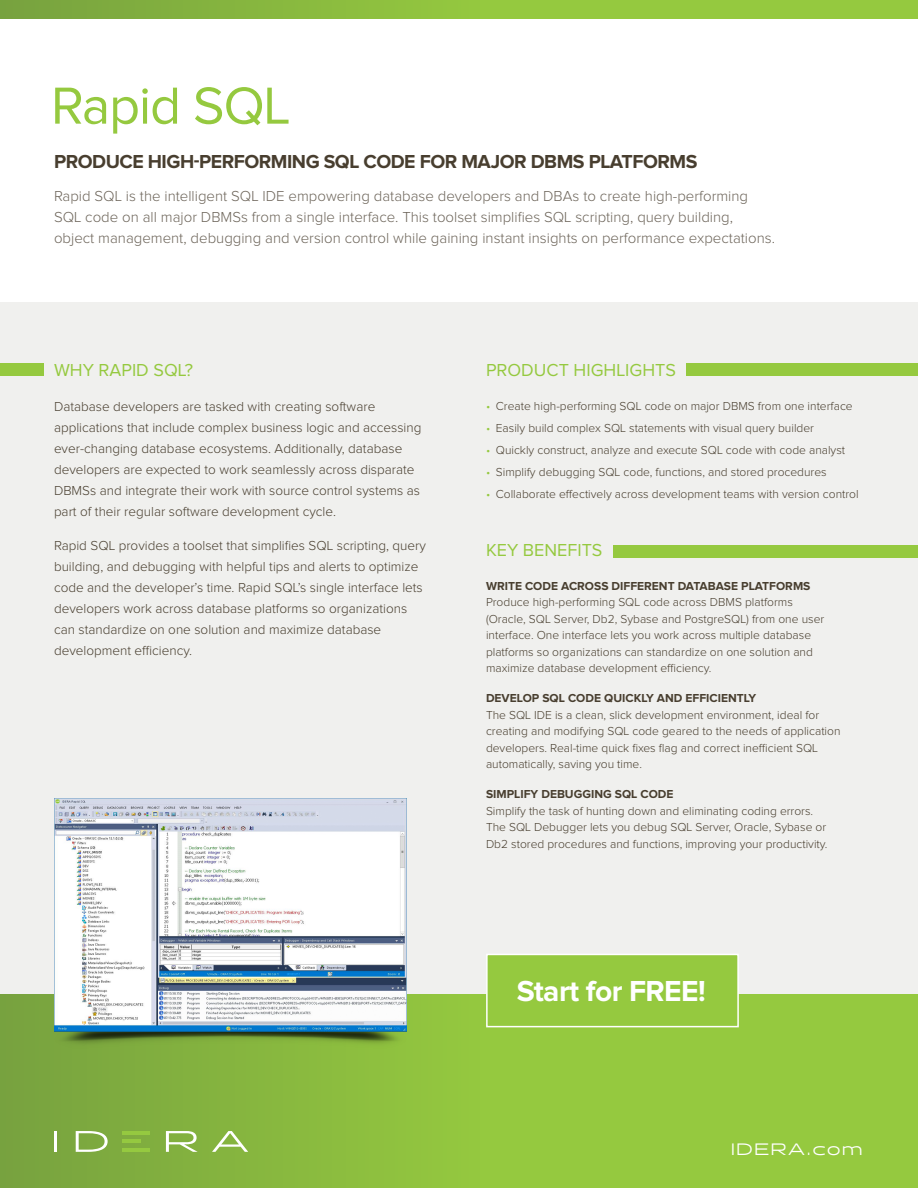
<style>
.page{position:relative;width:918px;height:1188px;background:#fff}
.page>*{position:absolute;margin:0;border:0;box-sizing:border-box;transform-origin:0 0}
.t1{font:54px "Proxima Nova";letter-spacing:-.02em;color:#95c93f}
.t2{font:700 30px "Proxima Nova";letter-spacing:-.02em;color:#fff}
.t3{font:700 19.5px "Proxima Nova";letter-spacing:-.025em;color:#483e2f}
.t4{font:18px "Proxima Nova";color:#95c93f}
.t5{font:16.5px "Halogen";letter-spacing:.1em;color:#fff}
.t6{font:300 15px/21px "Proxima Nova";color:#6d655a}
.t7{font:300 13.5px/21px "Proxima Nova";color:#483e2f}
.t8{font:300 12px/16.5px "Proxima Nova";color:#483e2f}
.t9{font:700 12px "Proxima Nova";color:#483e2f}
.s1{color:#95c93f}
</style>
<div class="page">
<div style="left:0;top:302px;width:918px;height:742px;background:#f0f0ee"></div>
<div style="left:0;top:0;width:918px;height:19px;background:linear-gradient(to right,#7eaa3f,#9cd33f)"></div>
<div style="left:0;top:995px;width:918px;height:193px;background:linear-gradient(to right,#7eaa3f,#9dd340)"></div>
<hr style="left:54px;top:1131px;width:3px;height:21px;background:#fff">
<svg style="left:76px;top:1131px;width:32px;height:21px"></svg>
<svg style="left:166px;top:1131px;width:32px;height:21px"></svg>
<svg style="left:212px;top:1131px;width:36px;height:21px"></svg>
<hr style="left:122px;top:1131px;width:28px;height:3px;background:#95c940">
<hr style="left:122px;top:1149px;width:28px;height:3px;background:#95c940">
<hr style="left:122px;top:1140px;width:18px;height:3px;background:#95c940">
<img style="left:54px;top:799px;width:353px;height:260px">
<div style="left:486px;top:954px;width:253px;height:73px;background:#95c93f;border:2px solid #fff"></div>
<div style="left:687px;top:363px;width:231px;height:13px;background:#95c93f"></div>
<div style="left:613px;top:545px;width:305px;height:13px;background:#95c93f"></div>
<div style="left:0;top:363px;width:43px;height:13px;background:#95c93f"></div>
<h1 class="t1" style="left:51px;top:81px;width:241px">Rapid SQL</h1>
<h3 class="t3" style="left:54px;top:153px;width:645px">PRODUCE HIGH-PERFORMING SQL CODE FOR MAJOR DBMS PLATFORMS</h3>
<p class="t6" style="left:54px;top:186px;width:722px">Rapid SQL is the intelligent SQL IDE empowering database developers and DBAs to create high-performing<br>SQL code on all major DBMSs from a single interface. This toolset simplifies SQL scripting, query building, object management, debugging and version control while gaining instant insights on performance expectations.</p>
<h3 class="t4" style="left:54px;top:362px;width:141px">WHY RAPID SQL?</h3>
<p class="t7" style="left:54px;top:396px;width:369px">Database developers are tasked with creating software applications that include complex business logic and accessing ever-changing database ecosystems. Additionally, database developers are expected to work seamlessly across disparate DBMSs and integrate their work with source control systems as part of their regular software development cycle.</p>
<p class="t7" style="left:54px;top:536px;width:373px">Rapid SQL provides a toolset that simplifies SQL scripting, query building, and debugging with helpful tips and alerts to optimize code and the developer’s time. Rapid SQL’s single interface lets developers work across database platforms so organizations can standardize on one solution and maximize database development efficiency.</p>
<h3 class="t4" style="left:486px;top:362px;width:191px">PRODUCT HIGHLIGHTS</h3>
<p class="t8" style="left:486px;top:398px;width:368px"><span class="s1">•</span> Create high-performing SQL code on major DBMS from one interface</p>
<p class="t8" style="left:486px;top:420px;width:330px"><span class="s1">•</span> Easily build complex SQL statements with visual query builder</p>
<p class="t8" style="left:486px;top:442px;width:361px"><span class="s1">•</span> Quickly construct, analyze and execute SQL code with code analyst</p>
<p class="t8" style="left:486px;top:464px;width:342px"><span class="s1">•</span> Simplify debugging SQL code, functions, and stored procedures</p>
<p class="t8" style="left:486px;top:486px;width:374px"><span class="s1">•</span> Collaborate effectively across development teams with version control</p>
<h3 class="t4" style="left:486px;top:542px;width:118px">KEY BENEFITS</h3>
<p class="t9" style="left:486px;top:580px;width:326px">WRITE CODE ACROSS DIFFERENT DATABASE PLATFORMS</p>
<p class="t8" style="left:486px;top:594px;width:340px">Produce high-performing SQL code across DBMS platforms (Oracle, SQL Server, Db2, Sybase and PostgreSQL) from one user interface. One interface lets you work across multiple database platforms so organizations can standardize on one solution and maximize database development efficiency.</p>
<p class="t9" style="left:486px;top:693px;width:272px">DEVELOP SQL CODE QUICKLY AND EFFICIENTLY</p>
<p class="t8" style="left:486px;top:707px;width:356px">The SQL IDE is a clean, slick development environment, ideal for creating and modifying SQL code geared to the needs of application developers. Real-time quick fixes flag and correct inefficient SQL automatically, saving you time.</p>
<p class="t9" style="left:486px;top:789px;width:189px">SIMPLIFY DEBUGGING SQL CODE</p>
<p class="t8" style="left:486px;top:803px;width:343px">Simplify the task of hunting down and eliminating coding errors.<br>The SQL Debugger lets you debug SQL Server, Oracle, Sybase or<br>Db2 stored procedures and functions, improving your productivity.</p>
<h2 class="t2" style="left:517px;top:977px;width:190px">Start for FREE!</h2>
<h3 class="t5" style="left:731px;top:1139px;width:133px">IDERA.com</h3>
</div>
